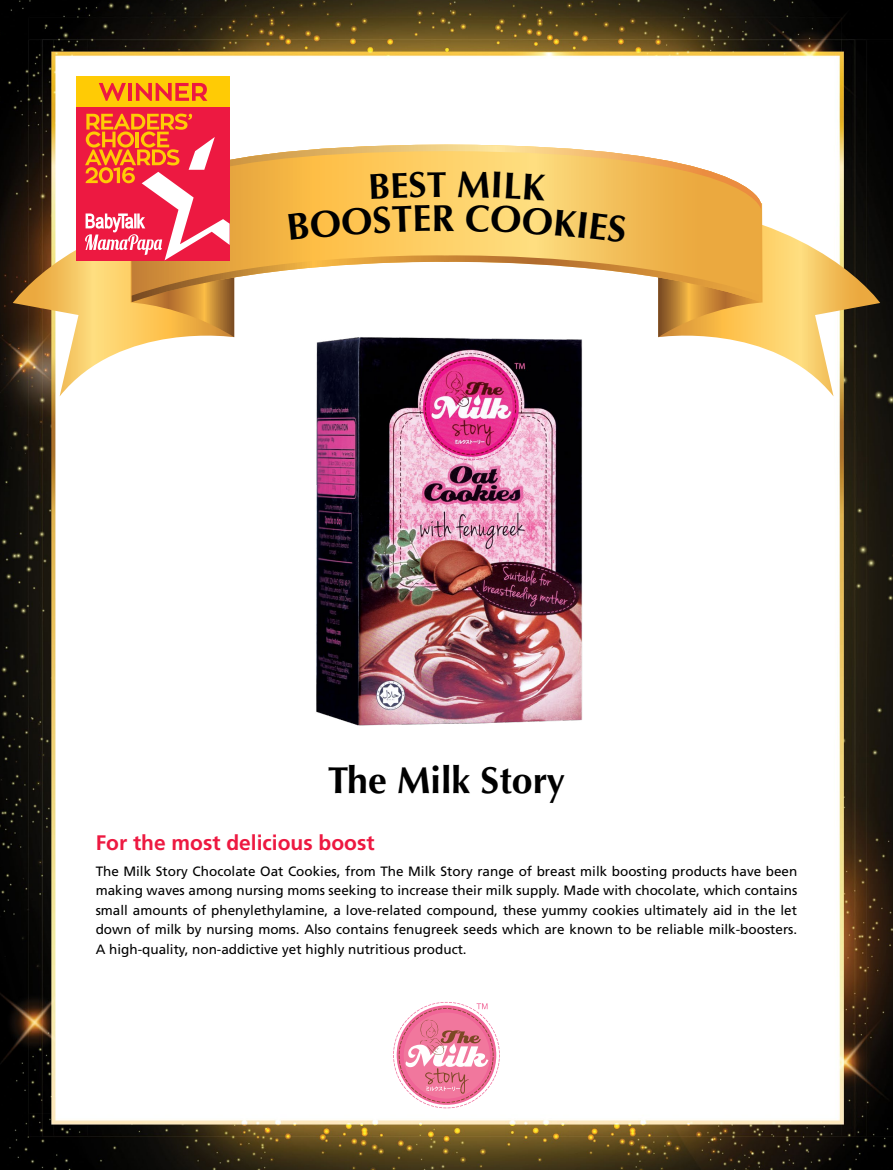
<style>
.page{position:relative;width:893px;height:1170px;background:#fff}
.page>*{position:absolute;margin:0;border:0;box-sizing:border-box;transform-origin:0 0}
.t1{font:700 37.5px "Optima CE";color:#000}
.t2{font:700 21px "Frutiger LT";color:#ed1941}
.t3{font:13.5px/19.5px "Frutiger LT";color:#000;text-align:justify}
</style>
<div class="page">
<img style="left:0;top:0;width:893px;height:1169px">
<svg style="left:720px;top:203px;width:160px;height:193px"></svg>
<svg style="left:13px;top:203px;width:143px;height:193px"></svg>
<div style="left:77px;top:107px;width:153px;height:153px;background:#ed1941"></div>
<div style="left:77px;top:77px;width:153px;height:30px;background:#ffcb05"></div>
<svg style="left:99px;top:83px;width:27px;height:18px"></svg>
<hr style="left:128px;top:83px;width:4px;height:18px;background:#ed1941">
<svg style="left:136px;top:83px;width:71px;height:18px"></svg>
<img style="left:156px;top:101px;width:564px;height:844px">
<svg style="left:393px;top:1001px;width:107px;height:107px"></svg>
<svg style="left:85px;top:114px;width:677px;height:223px"></svg>
<h1 class="t1" style="left:432px;top:194px;width:16px">r</h1>
<h1 class="t1" style="left:328px;top:756px;width:239px">The Milk Story</h1>
<h2 class="t2" style="left:96px;top:830px;width:280px">For the most delicious boost</h2>
<p class="t3" style="left:96px;top:861px;width:703px">The Milk Story Chocolate Oat Cookies, from The Milk Story range of breast milk boosting products have been making waves among nursing moms seeking to increase their milk supply. Made with chocolate, which contains small amounts of phenylethylamine, a love-related compound, these yummy cookies ultimately aid in the let down of milk by nursing moms. Also contains fenugreek seeds which are known to be reliable milk-boosters.<br>A high-quality, non-addictive yet highly nutritious product.</p>
</div>
